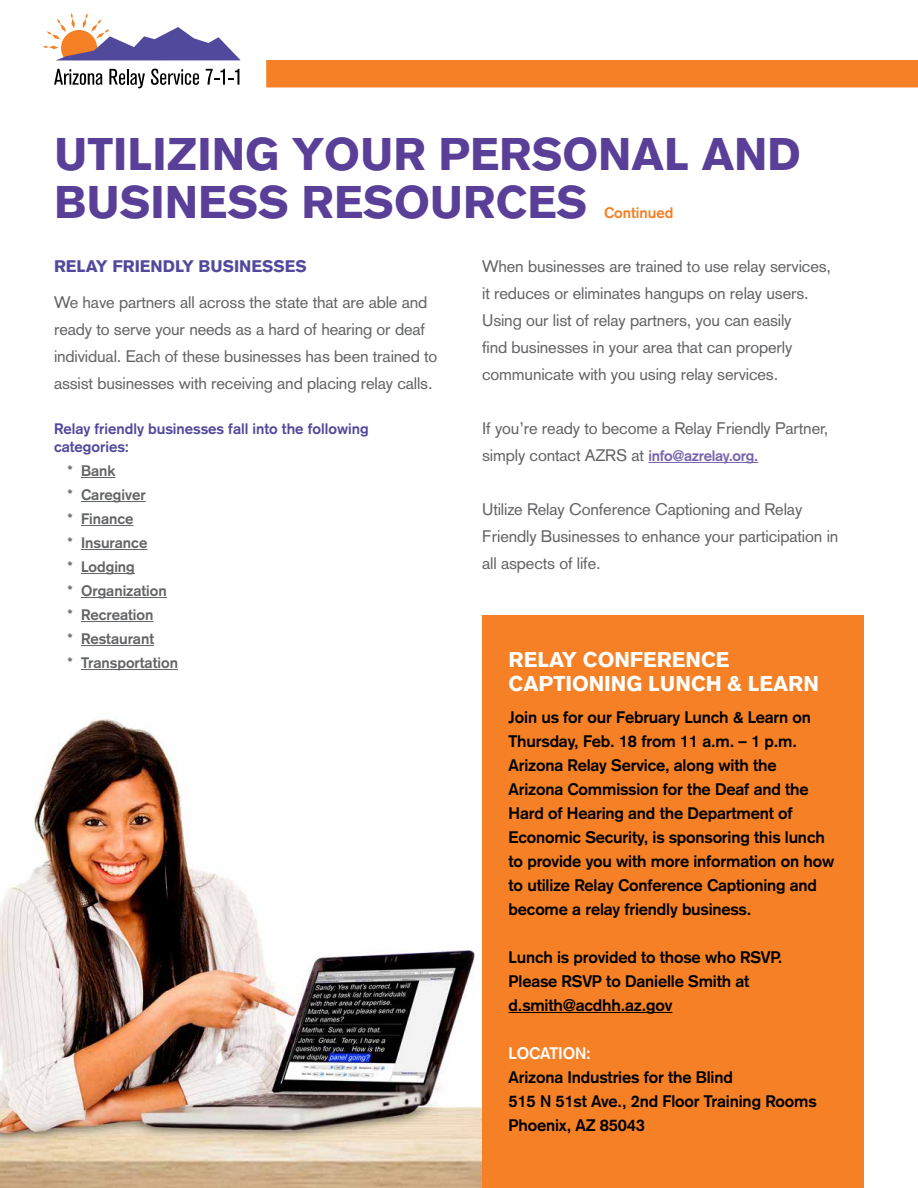
<style>
.page{position:relative;width:918px;height:1188px;background:#fff}
.page>*{position:absolute;margin:0;border:0;box-sizing:border-box;transform-origin:0 0}
.t1{font:900 45px/48px "Akzidenz Grotesk";color:#5a3f99}
.t2{font:900 21px/24px "Akzidenz Grotesk";color:#fff}
.t3{font:16.5px/27px "Akzidenz Grotesk";letter-spacing:-.01em;color:#636466}
.t4{font:700 16.5px/24px "Akzidenz Grotesk";letter-spacing:-.01em;color:#000}
.t5{font:900 16.5px "Akzidenz Grotesk";color:#51499b}
.t6{font:700 16.5px "Akzidenz Grotesk";letter-spacing:-.01em;color:#fff}
.t7{font:700 15px/24px "Akzidenz Grotesk";color:#636466}
.t8{font:700 15px/18px "Akzidenz Grotesk";color:#51499b}
.s1{font-weight:700;font-size:15px;color:#f58025}
.s2{font-weight:700;font-size:15px;color:#7a65ad}
</style>
<div class="page">
<img style="left:0;top:718px;width:482px;height:470px">
<svg style="left:54px;top:69px;width:49px;height:16px"></svg>
<svg style="left:109px;top:69px;width:36px;height:19px"></svg>
<svg style="left:151px;top:69px;width:48px;height:16px"></svg>
<svg style="left:206px;top:69px;width:33px;height:16px"></svg>
<svg style="left:43px;top:13px;width:198px;height:47px"></svg>
<div style="left:266px;top:60px;width:652px;height:27px;background:#f58025"></div>
<hr style="left:81px;top:477px;width:34px;height:1px;background:#636466">
<hr style="left:81px;top:501px;width:65px;height:1px;background:#636466">
<hr style="left:81px;top:525px;width:53px;height:1px;background:#636466">
<hr style="left:81px;top:549px;width:66px;height:1px;background:#636466">
<hr style="left:81px;top:573px;width:54px;height:1px;background:#636466">
<hr style="left:81px;top:597px;width:86px;height:1px;background:#636466">
<hr style="left:81px;top:621px;width:73px;height:1px;background:#636466">
<hr style="left:81px;top:645px;width:73px;height:1px;background:#636466">
<hr style="left:81px;top:669px;width:97px;height:1px;background:#636466">
<hr style="left:648px;top:462px;width:110px;height:1px;background:#7a65ad">
<div style="left:482px;top:615px;width:382px;height:573px;background:#f58025"></div>
<hr style="left:509px;top:1012px;width:163px;height:1px;background:#000">
<h1 class="t1" style="left:54px;top:129px;width:748px">UTILIZING YOUR PERSONAL AND<br>BUSINESS RESOURCES <span class="s1">Continued</span></h1>
<p class="t5" style="left:54px;top:256px;width:254px">RELAY FRIENDLY BUSINESSES</p>
<p class="t3" style="left:54px;top:289px;width:385px">We have partners all across the state that are able and ready to serve your needs as a hard of hearing or deaf individual. Each of these businesses has been trained to assist businesses with receiving and placing relay calls.</p>
<p class="t8" style="left:54px;top:420px;width:316px">Relay friendly businesses fall into the following categories:</p>
<p class="t7" style="left:68px;top:459px;width:112px">* Bank<br>* Caregiver<br>* Finance<br>* Insurance<br>* Lodging<br>* Organization<br>* Recreation<br>* Restaurant<br>* Transportation</p>
<p class="t3" style="left:482px;top:253px;width:350px">When businesses are trained to use relay services, it reduces or eliminates hangups on relay users.<br>Using our list of relay partners, you can easily<br>find businesses in your area that can properly communicate with you using relay services.</p>
<p class="t3" style="left:482px;top:415px;width:348px">If you’re ready to become a Relay Friendly Partner, simply contact AZRS at <span class="s2">info@azrelay.org.</span></p>
<p class="t3" style="left:482px;top:496px;width:358px">Utilize Relay Conference Captioning and Relay<br>Friendly Businesses to enhance your participation in all aspects of life.</p>
<p class="t2" style="left:509px;top:648px;width:312px">RELAY CONFERENCE<br>CAPTIONING LUNCH &amp; LEARN</p>
<p class="t4" style="left:509px;top:705px;width:327px">Join us for our February Lunch &amp; Learn on Thursday, Feb. 18 from 11 a.m. – 1 p.m.<br>Arizona Relay Service, along with the Arizona Commission for the Deaf and the Hard of Hearing and the Department of Economic Security, is sponsoring this lunch to provide you with more information on how to utilize Relay Conference Captioning and become a relay friendly business.</p>
<p class="t4" style="left:509px;top:945px;width:275px">Lunch is provided to those who RSVP.<br>Please RSVP to Danielle Smith at d.smith@acdhh.az.gov</p>
<p class="t6" style="left:509px;top:1043px;width:84px">LOCATION:</p>
<p class="t4" style="left:509px;top:1065px;width:310px">Arizona Industries for the Blind<br>515 N 51st Ave., 2nd Floor Training Rooms<br>Phoenix, AZ 85043</p>
</div>
